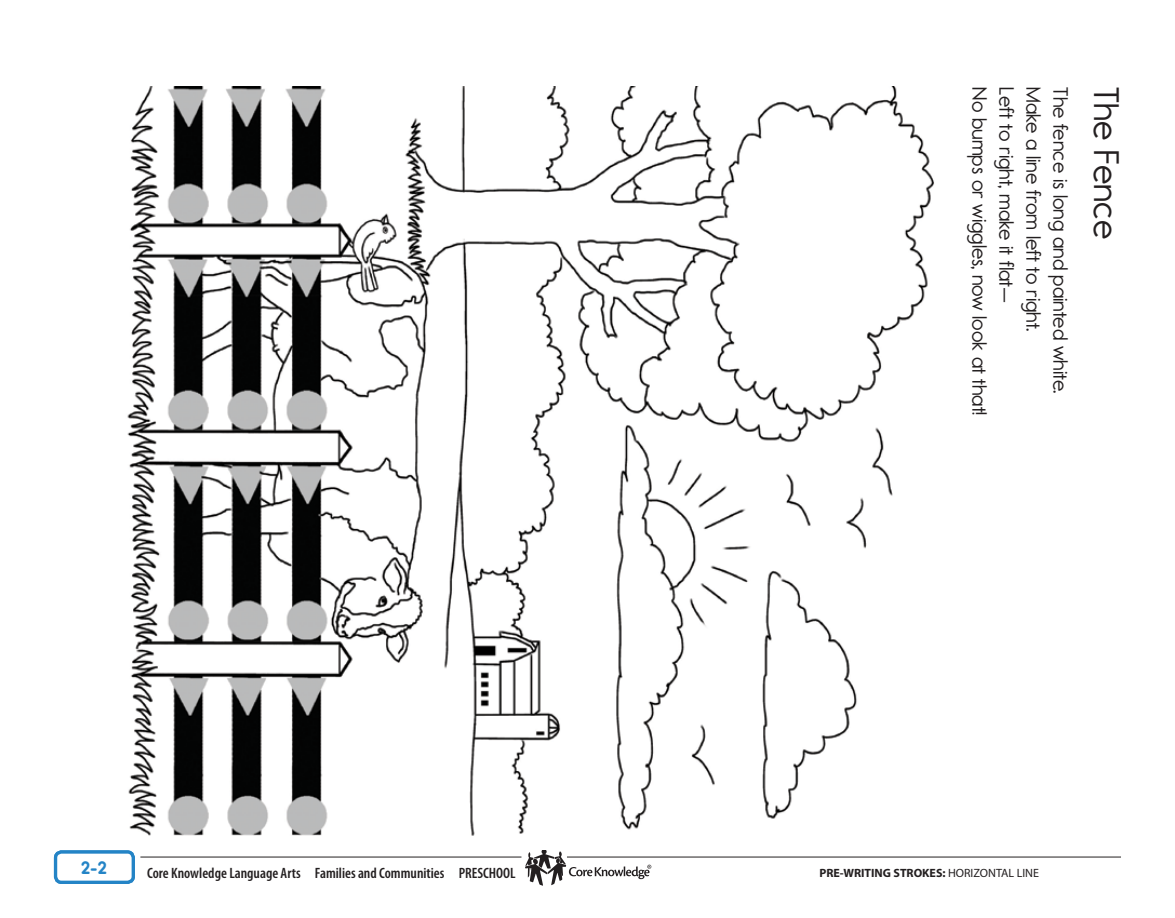
<style>
.page{position:relative;width:1175px;height:918px;background:#fff}
.page>*{position:absolute;margin:0;border:0;box-sizing:border-box;transform-origin:0 0}
.t1{font:36px "Report School Rg";color:#231f20}
.t2{font:21px "Report School Rg";color:#231f20}
.t3{font:700 19.8px "Report";color:#2484c6}
.t4{font:600 condensed 15px "Myriad Pro";color:#231f20}
.t5{font:700 12px "Myriad Pro";color:#231f20}
.s1{font-weight:400}
</style>
<div class="page">
<svg style="left:525px;top:850px;width:126px;height:36px"></svg>
<hr style="left:140px;top:857px;width:381px;height:1px;background:#231f20">
<hr style="left:567px;top:857px;width:554px;height:1px;background:#231f20">
<img style="left:127px;top:86px;width:807px;height:750px">
<div style="left:54px;top:850px;width:81px;height:34px;border:3px solid #2484c6;border-radius:6px"></div>
<p class="t2" style="left:992px;top:87px;width:329px;rotate:90deg">No bumps or wiggles, now look at that!</p>
<p class="t2" style="left:1019px;top:87px;width:217px;rotate:90deg">Left to right, make it flat—</p>
<p class="t2" style="left:1046px;top:87px;width:246px;rotate:90deg">Make a line from left to right.</p>
<p class="t2" style="left:1073px;top:87px;width:308px;rotate:90deg">The fence is long and painted white.</p>
<h1 class="t1" style="left:1127px;top:87px;width:153px;rotate:90deg">The Fence</h1>
<p class="t3" style="left:63px;top:857px;width:64px">DAY 3-A</p>
<p class="t3" style="left:81px;top:857px;width:27px">2-2</p>
<p class="t4" style="left:147px;top:864px;width:370px">Core Knowledge Language Arts Families and Communities PRESCHOOL</p>
<p class="t5" style="left:819px;top:865px;width:221px">PRE-WRITING STROKES: <span class="s1">HORIZONTAL LINE</span></p>
</div>
